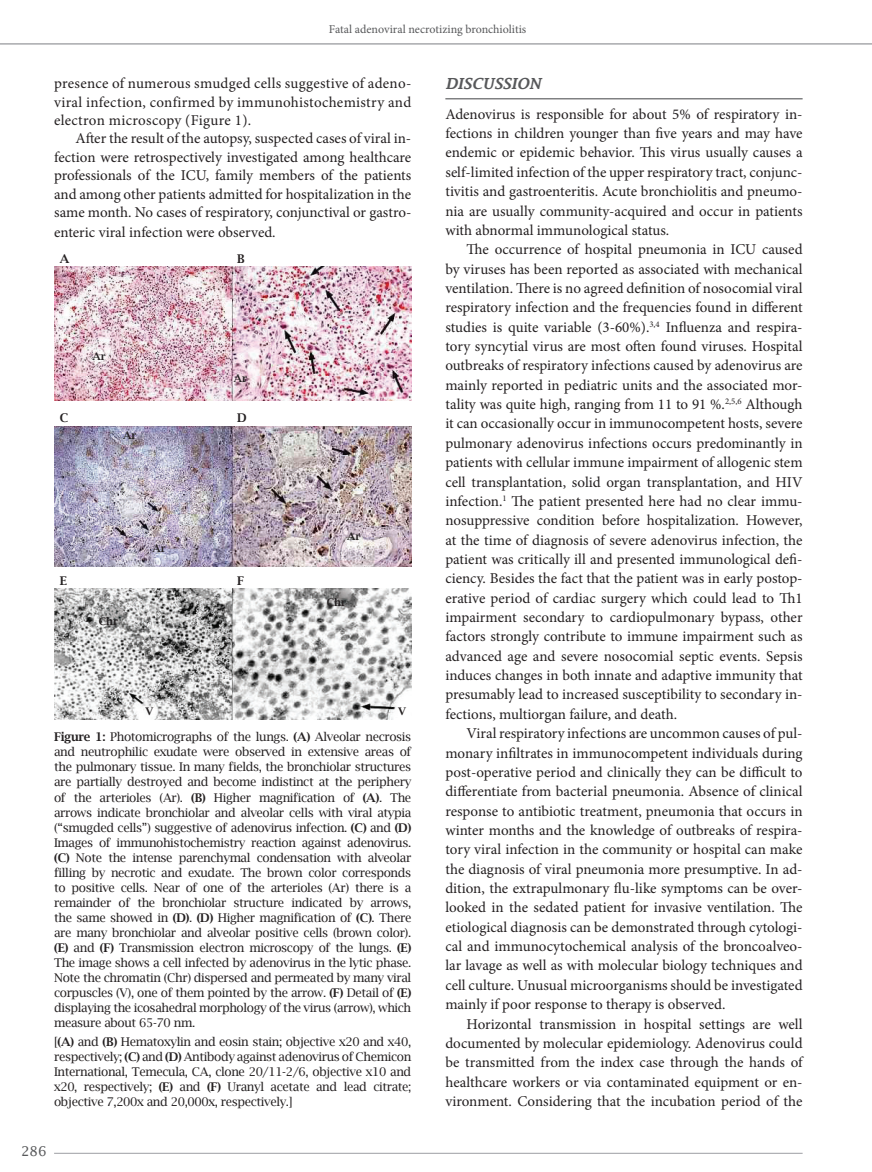
<style>
.page{position:relative;width:872px;height:1172px;background:#fff}
.page>*{position:absolute;margin:0;border:0;box-sizing:border-box;transform-origin:0 0}
.t1{font:15px/19.4px "Minion Pro";letter-spacing:-.01em;color:#231f20;text-align:justify}
.t2{font:italic 600 15px "Lucida Fax";color:#57585a}
.t3{font:13.5px "Lucida Fax";color:#57585a}
.t4{font:12px/15px "Lucida Bright";letter-spacing:-.03em;color:#231f20;text-align:justify}
.t5{font:12px "Minion Pro";color:#57585a}
.t6{font:600 12px "Lucida Bright";color:#231f20}
.t7{font:600 10.5px "Lucida Bright";color:#231f20}
.s1{font-weight:600}
</style>
<div class="page">
<hr style="left:54px;top:1152px;width:748px;height:1px;background:#a8a9ad">
<hr style="left:0;top:43px;width:872px;height:2px;background:#a8a9ad">
<hr style="left:445px;top:98px;width:357px;height:1px;background:#57585a">
<img style="left:54px;top:266px;width:357px;height:134px">
<img style="left:54px;top:426px;width:357px;height:141px">
<img style="left:54px;top:588px;width:357px;height:132px">
<p class="t5" style="left:329px;top:22px;width:199px">Fatal adenoviral necrotizing bronchiolitis</p>
<p class="t1" style="left:54px;top:74px;width:359px;line-height:18.5px">presence of numerous smudged cells suggestive of adeno&shy;viral infection, confirmed by immunohistochemistry and electron microscopy (Figure 1).</p>
<p class="t1" style="left:54px;top:129px;width:359px;line-height:18.6px;text-indent:21px">After the result of the autopsy, suspected cases of viral in&shy;fection were retrospectively investigated among healthcare professionals of the ICU, family members of the patients and among other patients admitted for hospitalization in the same month. No cases of respiratory, conjunctival or gastro&shy;enteric viral infection were observed.</p>
<p class="t6" style="left:60px;top:252px;width:11px">A</p>
<p class="t6" style="left:60px;top:411px;width:8px">c</p>
<p class="t7" style="left:92px;top:350px;width:15px">Ar</p>
<p class="t7" style="left:123px;top:429px;width:15px">Ar</p>
<p class="t6" style="left:237px;top:252px;width:9px">B</p>
<p class="t7" style="left:234px;top:372px;width:15px">Ar</p>
<p class="t6" style="left:237px;top:411px;width:9px">d</p>
<p class="t6" style="left:60px;top:574px;width:8px">e</p>
<p class="t7" style="left:99px;top:615px;width:21px">Chr</p>
<p class="t7" style="left:152px;top:542px;width:15px">Ar</p>
<p class="t6" style="left:237px;top:574px;width:6px">f</p>
<p class="t7" style="left:347px;top:530px;width:15px">Ar</p>
<p class="t7" style="left:327px;top:596px;width:21px">Chr</p>
<p class="t7" style="left:146px;top:705px;width:9px">V</p>
<p class="t7" style="left:398px;top:705px;width:9px">V</p>
<p class="t4" style="left:54px;top:729px;width:359px"><span class="s1">Figure 1:</span> Photomicrographs of the lungs. <span class="s1">(a)</span> Alveolar necrosis and neutrophilic exudate were observed in extensive areas of the pulmonary tissue. In many fields, the bronchiolar structures are partially destroyed and become indistinct at the periphery of the arterioles (Ar). <span class="s1">(b)</span> Higher magnification of <span class="s1">(A)</span>. The arrows indicate bronchiolar and alveolar cells with viral atypia (“smugded cells”) suggestive of adenovirus infection. <span class="s1">(c)</span> and <span class="s1">(d)<br></span>Images of immunohistochemistry reaction against adenovirus. <span class="s1">(c)</span> Note the intense parenchymal condensation with alveolar filling by necrotic and exudate. The brown color corresponds to positive cells. Near of one of the arterioles (Ar) there is a remainder of the bronchiolar structure indicated by arrows, the same showed in <span class="s1">(D)</span>. <span class="s1">(d)</span> Higher magnification of <span class="s1">(C)</span>. There are many bronchiolar and alveolar positive cells (brown color). <span class="s1">(e)</span> and <span class="s1">(f)</span> Transmission electron microscopy of the lungs. <span class="s1">(e)<br></span>The image shows a cell infected by adenovirus in the lytic phase.<br>Note the chromatin (Chr) dispersed and permeated by many viral corpuscles (V), one of them pointed by the arrow. <span class="s1">(f)</span> Detail of <span class="s1">(E) </span>displaying the icosahedral morphology of the virus (arrow), which measure about 65-70 nm.</p>
<p class="t4" style="left:54px;top:1034px;width:359px">[<span class="s1">(a)</span> and <span class="s1">(b)</span> Hematoxylin and eosin stain; objective x20 and x40, respectively; <span class="s1">(c)</span> and <span class="s1">(d)</span> Antibody against adenovirus of Chemicon International, Temecula, CA, clone 20/11-2/6, objective x10 and x20, respectively; <span class="s1">(e)</span> and <span class="s1">(f)</span> Uranyl acetate and lead citrate; objective 7,200x and 20,000x, respectively.]</p>
<p class="t3" style="left:21px;top:1143px;width:27px">286</p>
<p class="t2" style="left:445px;top:75px;width:97px">DISCUSSION</p>
<p class="t1" style="left:445px;top:104px;width:359px">Adenovirus is responsible for about 5% of respiratory in&shy;fections in children younger than five years and may have endemic or epidemic behavior. This virus usually causes a self-limited infection of the upper respiratory tract, conjunc&shy;tivitis and gastroenteritis. Acute bronchiolitis and pneumo&shy;nia are usually community-acquired and occur in patients with abnormal immunological status.</p>
<p class="t1" style="left:445px;top:240px;width:359px;text-indent:21px">The occurrence of hospital pneumonia in ICU caused by viruses has been reported as associated with mechanical ventilation. There is no agreed definition of nosocomial viral respiratory infection and the frequencies found in different studies is quite variable (3-60%).<sup>3,4</sup> Influenza and respira&shy;tory syncytial virus are most often found viruses. Hospital outbreaks of respiratory infections caused by adenovirus are mainly reported in pediatric units and the associated mor&shy;tality was quite high, ranging from 11 to 91 %.<sup>2,5,6</sup> Although it can occasionally occur in immunocompetent hosts, severe pulmonary adenovirus infections occurs predominantly in patients with cellular immune impairment of allogenic stem cell transplantation, solid organ transplantation, and HIV infection.<sup>1</sup> The patient presented here had no clear immu&shy;nosuppressive condition before hospitalization. However, at the time of diagnosis of severe adenovirus infection, the patient was critically ill and presented immunological defi&shy;ciency. Besides the fact that the patient was in early postop&shy;erative period of cardiac surgery which could lead to Th1 impairment secondary to cardiopulmonary bypass, other factors strongly contribute to immune impairment such as advanced age and severe nosocomial septic events. Sepsis induces changes in both innate and adaptive immunity that presumably lead to increased susceptibility to secondary in&shy;fections, multiorgan failure, and death.</p>
<p class="t1" style="left:445px;top:723px;width:359px;text-indent:21px">Viral respiratory infections are uncommon causes of pul&shy;monary infiltrates in immunocompetent individuals during post-operative period and clinically they can be difficult to differentiate from bacterial pneumonia. Absence of clinical response to antibiotic treatment, pneumonia that occurs in winter months and the knowledge of outbreaks of respira&shy;tory viral infection in the community or hospital can make the diagnosis of viral pneumonia more presumptive. In ad&shy;dition, the extrapulmonary flu-like symptoms can be over&shy;looked in the sedated patient for invasive ventilation. The etiological diagnosis can be demonstrated through cytologi&shy;cal and immunocytochemical analysis of the broncoalveo&shy;lar lavage as well as with molecular biology techniques and cell culture. Unusual microorganisms should be investigated mainly if poor response to therapy is observed.</p>
<p class="t1" style="left:445px;top:1014px;width:360px;text-indent:21px">Horizontal transmission in hospital settings are well documented by molecular epidemiology. Adenovirus could be transmitted from the index case through the hands of healthcare workers or via contaminated equipment or en&shy;vironment. Considering that the incubation period of the</p>
</div>
